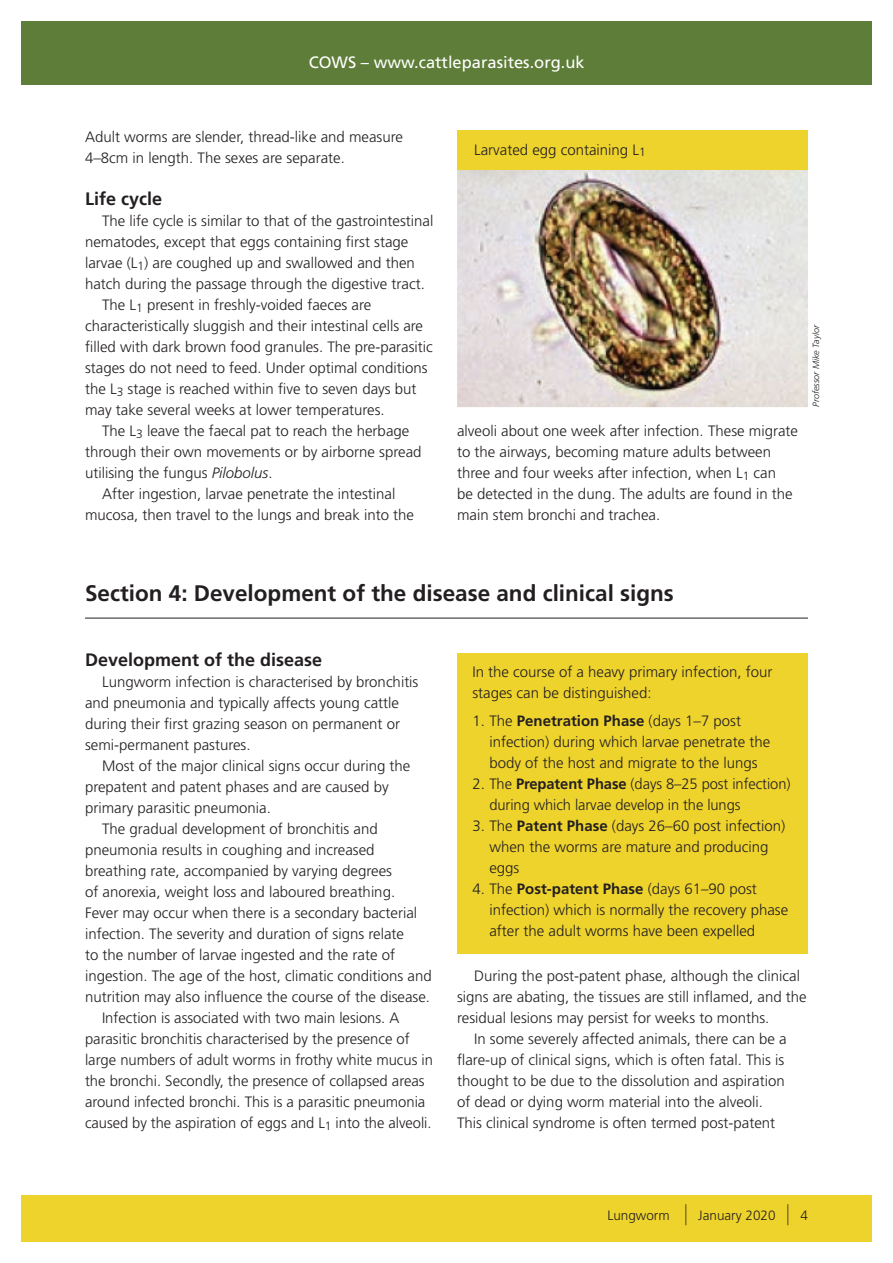
<style>
.page{position:relative;width:893px;height:1263px;background:#fff}
.page>*{position:absolute;margin:0;border:0;box-sizing:border-box;transform-origin:0 0}
.t1{font:700 22.5px "Frutiger";color:#231f20}
.t2{font:700 18px "Frutiger";color:#231f20}
.t3{font:16.5px "Frutiger";color:#fff}
.t4{font:300 15px/21px "Frutiger";color:#231f20}
.t5{font:300 13.5px "Frutiger";color:#231f20}
.t6{font:italic 300 9px "Frutiger";color:#231f20}
.s1{font-style:italic}
.s2{font-weight:700}
.s3{font-size:21px}
</style>
<div class="page">
<div style="left:22px;top:21px;width:850px;height:64px;background:#5d7d38"></div>
<div style="left:22px;top:1195px;width:850px;height:47px;background:#efd32d"></div>
<hr style="left:85px;top:618px;width:723px;height:1px;background:#231f20">
<img style="left:457px;top:170px;width:351px;height:237px">
<div style="left:457px;top:131px;width:351px;height:39px;background:#efd32d"></div>
<div style="left:457px;top:653px;width:351px;height:300px;background:#efd32d"></div>
<p class="t3" style="left:309px;top:53px;width:277px">COWS – www.cattleparasites.org.uk</p>
<p class="t4" style="left:85px;top:127px;width:319px">Adult worms are slender, thread-like and measure<br>4–8cm in length. The sexes are separate.</p>
<p class="t2" style="left:85px;top:188px;width:79px">Life cycle</p>
<p class="t4" style="left:102px;top:211px;width:333px">The life cycle is similar to that of the gastrointestinal</p>
<p class="t4" style="left:85px;top:232px;width:325px">nematodes, except that eggs containing first stage</p>
<p class="t4" style="left:85px;top:253px;width:331px">larvae (L<sub>1</sub>) are coughed up and swallowed and then</p>
<p class="t4" style="left:85px;top:274px;width:341px">hatch during the passage through the digestive tract.</p>
<p class="t4" style="left:102px;top:295px;width:271px">The L<sub>1</sub> present in freshly-voided faeces are</p>
<p class="t4" style="left:85px;top:316px;width:340px">characteristically sluggish and their intestinal cells are</p>
<p class="t4" style="left:85px;top:337px;width:349px">filled with dark brown food granules. The pre-parasitic</p>
<p class="t4" style="left:85px;top:358px;width:344px">stages do not need to feed. Under optimal conditions</p>
<p class="t4" style="left:85px;top:379px;width:333px">the L<sub>3</sub> stage is reached within five to seven days but</p>
<p class="t4" style="left:85px;top:400px;width:301px">may take several weeks at lower temperatures.</p>
<p class="t4" style="left:102px;top:421px;width:309px">The L<sub>3</sub> leave the faecal pat to reach the herbage</p>
<p class="t4" style="left:85px;top:442px;width:338px">through their own movements or by airborne spread</p>
<p class="t4" style="left:85px;top:463px;width:189px">utilising the fungus <span class="s1">Pilobolus</span>.</p>
<p class="t4" style="left:102px;top:484px;width:295px">After ingestion, larvae penetrate the intestinal</p>
<p class="t4" style="left:85px;top:505px;width:330px">mucosa, then travel to the lungs and break into the</p>
<p class="t4" style="left:474px;top:139px;width:173px">Larvated egg containing L<sub>1</sub></p>
<p class="t4" style="left:457px;top:421px;width:342px">alveoli about one week after infection. These migrate to the airways, becoming mature adults between three and four weeks after infection, when L<sub>1</sub> can<br>be detected in the dung. The adults are found in the main stem bronchi and trachea.</p>
<p class="t6" style="left:811px;top:407px;width:83px;rotate:-90deg">Professor Mike Taylor</p>
<h1 class="t1" style="left:85px;top:580px;width:590px">Section 4: Development of the disease and clinical signs</h1>
<p class="t2" style="left:85px;top:649px;width:239px">Development of the disease</p>
<p class="t4" style="left:85px;top:672px;width:335px;text-indent:17px">Lungworm infection is characterised by bronchitis and pneumonia and typically affects young cattle during their first grazing season on permanent or semi-permanent pastures.</p>
<p class="t4" style="left:102px;top:756px;width:310px">Most of the major clinical signs occur during the</p>
<p class="t4" style="left:85px;top:777px;width:305px">prepatent and patent phases and are caused by</p>
<p class="t4" style="left:85px;top:798px;width:187px">primary parasitic pneumonia.</p>
<p class="t4" style="left:102px;top:819px;width:277px">The gradual development of bronchitis and</p>
<p class="t4" style="left:85px;top:840px;width:291px">pneumonia results in coughing and increased</p>
<p class="t4" style="left:85px;top:861px;width:308px">breathing rate, accompanied by varying degrees</p>
<p class="t4" style="left:85px;top:882px;width:312px">of anorexia, weight loss and laboured breathing.</p>
<p class="t4" style="left:85px;top:903px;width:334px">Fever may occur when there is a secondary bacterial</p>
<p class="t4" style="left:85px;top:924px;width:320px">infection. The severity and duration of signs relate</p>
<p class="t4" style="left:85px;top:945px;width:312px">to the number of larvae ingested and the rate of</p>
<p class="t4" style="left:85px;top:966px;width:348px">ingestion. The age of the host, climatic conditions and</p>
<p class="t4" style="left:85px;top:987px;width:347px">nutrition may also influence the course of the disease.</p>
<p class="t4" style="left:102px;top:1008px;width:299px">Infection is associated with two main lesions. A</p>
<p class="t4" style="left:85px;top:1029px;width:326px">parasitic bronchitis characterised by the presence of</p>
<p class="t4" style="left:85px;top:1050px;width:350px">large numbers of adult worms in frothy white mucus in</p>
<p class="t4" style="left:85px;top:1071px;width:341px">the bronchi. Secondly, the presence of collapsed areas</p>
<p class="t4" style="left:85px;top:1092px;width:342px">around infected bronchi. This is a parasitic pneumonia</p>
<p class="t4" style="left:85px;top:1113px;width:348px">caused by the aspiration of eggs and L<sub>1</sub> into the alveoli.</p>
<p class="t4" style="left:472px;top:662px;width:302px">In the course of a heavy primary infection, four stages can be distinguished:</p>
<p class="t4" style="left:489px;top:710px;width:282px;text-indent:-17px">1. The <span class="s2">Penetration Phase</span> (days 1–7 post infection) during which larvae penetrate the body of the host and migrate to the lungs</p>
<p class="t4" style="left:489px;top:773px;width:303px;text-indent:-17px">2. The <span class="s2">Prepatent Phase</span> (days 8–25 post infection) during which larvae develop in the lungs</p>
<p class="t4" style="left:489px;top:815px;width:297px;text-indent:-17px">3. The <span class="s2">Patent Phase</span> (days 26–60 post infection) when the worms are mature and producing eggs</p>
<p class="t4" style="left:489px;top:878px;width:300px;text-indent:-17px">4. The <span class="s2">Post-patent Phase</span> (days 61–90 post infection) which is normally the recovery phase after the adult worms have been expelled</p>
<p class="t4" style="left:457px;top:966px;width:351px;text-indent:17px">During the post-patent phase, although the clinical signs are abating, the tissues are still inflamed, and the residual lesions may persist for weeks to months.</p>
<p class="t4" style="left:457px;top:1029px;width:331px;text-indent:17px">In some severely affected animals, there can be a flare-up of clinical signs, which is often fatal. This is thought to be due to the dissolution and aspiration of dead or dying worm material into the alveoli.<br>This clinical syndrome is often termed post-patent</p>
<p class="t5" style="left:607px;top:1208px;width:202px">Lungworm <span class="s3">|</span> January 2020 <span class="s3">|</span> 4</p>
</div>
